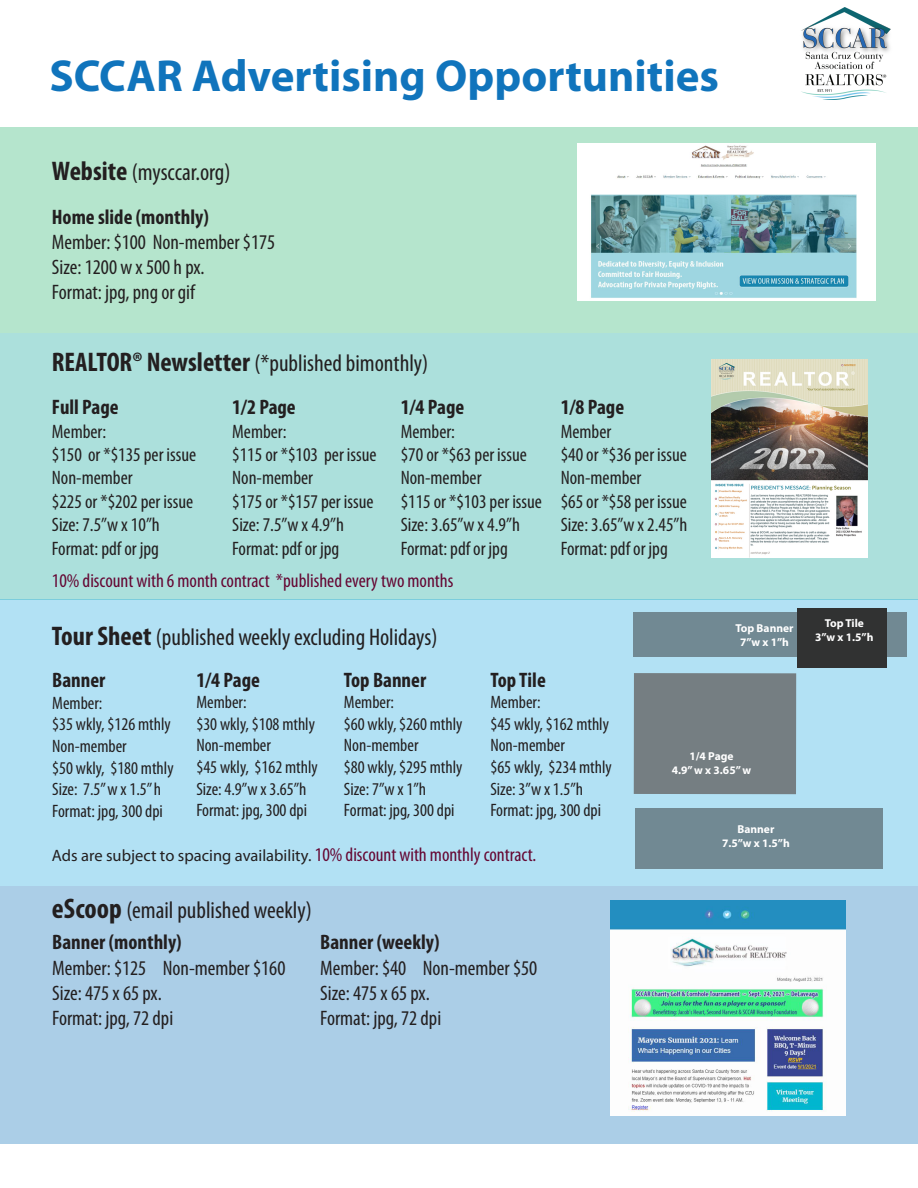
<style>
.page{position:relative;width:918px;height:1188px;background:#fff}
.page>*{position:absolute;margin:0;border:0;box-sizing:border-box;transform-origin:0 0}
.t1{font:700 45px "Myriad Pro";color:#1074bc}
.t2{font:condensed 24px "Myriad Pro";color:#231f20}
.t3{font:condensed 21px/25.2px "Myriad Pro";color:#231f20}
.t4{font:700 condensed 21px "Myriad Pro";color:#231f20}
.t5{font:condensed 19.5px/23.4px "Myriad Pro";color:#231f20}
.t6{font:condensed 19.5px "Myriad Pro";color:#650733}
.t7{font:condensed 18px/21.6px "Myriad Pro";color:#231f20}
.t8{font:16.5px "Myriad Pro";color:#231f20}
.t9{font:700 11.55px/13.8px "Myriad Pro";color:#fff;text-align:center}
.s1{font-weight:700;font-size:27px}
.s2{font-stretch:condensed;font-size:19.5px;color:#650733}
.s3{font-weight:700;font-size:28.5px}
</style>
<div class="page">
<div style="left:0;top:127px;width:918px;height:206px;background:#b5e5cd"></div>
<div style="left:0;top:333px;width:918px;height:267px;background:#ace0dc"></div>
<div style="left:0;top:886px;width:918px;height:258px;background:#abcee7"></div>
<div style="left:0;top:600px;width:918px;height:286px;background:#b2e1f4"></div>
<img style="left:577px;top:143px;width:299px;height:157px">
<img style="left:801px;top:7px;width:90px;height:92px">
<img style="left:711px;top:359px;width:156px;height:199px">
<img style="left:610px;top:900px;width:236px;height:216px">
<div style="left:634px;top:673px;width:162px;height:121px;background:#757e82"></div>
<div style="left:635px;top:808px;width:248px;height:61px;background:#718993"></div>
<div style="left:797px;top:608px;width:90px;height:60px;background:#313232"></div>
<svg style="left:634px;top:612px;width:273px;height:45px;fill:#718993"></svg>
<h1 class="t1" style="left:50px;top:46px;width:671px">SCCAR Advertising Opportunities</h1>
<p class="t2" style="left:52px;top:157px;width:180px"><span class="s1">Website</span> (mysccar.org)</p>
<p class="t4" style="left:52px;top:204px;width:158px">Home slide (monthly)</p>
<p class="t3" style="left:52px;top:229px;width:225px">Member: $100 Non-member $175<br>Size: 1200 w x 500 h px.<br>Format: jpg, png or gif</p>
<p class="t2" style="left:52px;top:349px;width:378px"><span class="s1">REALTOR® Newsletter</span> (*published bimonthly)</p>
<p class="t4" style="left:52px;top:394px;width:68px">Full Page</p>
<p class="t5" style="left:52px;top:419px;width:146px">Member:<br>$150 or *$135 per issue<br>Non-member<br>$225 or *$202 per issue<br>Size: 7.5”w x 10”h<br>Format: pdf or jpg</p>
<p class="t4" style="left:232px;top:394px;width:65px">1/2 Page</p>
<p class="t5" style="left:232px;top:419px;width:146px">Member:<br>$115 or *$103 per issue<br>Non-member<br>$175 or *$157 per issue<br>Size: 7.5”w x 4.9”h<br>Format: pdf or jpg</p>
<p class="t4" style="left:401px;top:394px;width:65px">1/4 Page</p>
<p class="t5" style="left:401px;top:419px;width:143px">Member:<br>$70 or *$63 per issue<br>Non-member<br>$115 or *$103 per issue<br>Size: 3.65”w x 4.9”h<br>Format: pdf or jpg</p>
<p class="t6" style="left:52px;top:569px;width:403px">10% discount with 6 month contract *published every two months</p>
<p class="t4" style="left:561px;top:394px;width:65px">1/8 Page</p>
<p class="t5" style="left:561px;top:419px;width:128px">Member<br>$40 or *$36 per issue<br>Non-member<br>$65 or *$58 per issue<br>Size: 3.65”w x 2.45”h<br>Format: pdf or jpg</p>
<p class="t2" style="left:52px;top:623px;width:387px"><span class="s1">Tour Sheet</span> (published weekly excluding Holidays)</p>
<p class="t4" style="left:344px;top:666px;width:84px">Top Banner</p>
<p class="t7" style="left:344px;top:691px;width:120px">Member:<br>$60 wkly, $260 mthly<br>Non-member<br>$80 wkly, $295 mthly<br>Size: 7”w x 1”h<br>Format: jpg, 300 dpi</p>
<p class="t4" style="left:196px;top:666px;width:65px">1/4 Page</p>
<p class="t7" style="left:196px;top:691px;width:123px">Member:<br>$30 wkly, $108 mthly<br>Non-member<br>$45 wkly, $162 mthly<br>Size: 4.9”w x 3.65”h<br>Format: jpg, 300 dpi</p>
<p class="t4" style="left:52px;top:667px;width:55px">Banner</p>
<p class="t7" style="left:52px;top:692px;width:123px">Member:<br>$35 wkly, $126 mthly<br>Non-member<br>$50 wkly, $180 mthly<br>Size: 7.5” w x 1.5” h<br>Format: jpg, 300 dpi</p>
<p class="t4" style="left:490px;top:666px;width:57px">Top Tile</p>
<p class="t7" style="left:490px;top:691px;width:123px">Member:<br>$45 wkly, $162 mthly<br>Non-member<br>$65 wkly, $234 mthly<br>Size: 3”w x 1.5”h<br>Format: jpg, 300 dpi</p>
<p class="t8" style="left:52px;top:845px;width:486px">Ads are subject to spacing availability. <span class="s2">10% discount with monthly contract.</span></p>
<p class="t2" style="left:52px;top:895px;width:261px"><span class="s3">eScoop</span> (email published weekly)</p>
<p class="t4" style="left:52px;top:929px;width:131px">Banner (monthly)</p>
<p class="t3" style="left:52px;top:955px;width:235px">Member: $125 Non-member $160<br>Size: 475 x 65 px.<br>Format: jpg, 72 dpi</p>
<p class="t4" style="left:320px;top:929px;width:121px">Banner (weekly)</p>
<p class="t3" style="left:320px;top:955px;width:219px">Member: $40 Non-member $50<br>Size: 475 x 65 px.<br>Format: jpg, 72 dpi</p>
<p class="t9" style="left:735px;top:621px;width:60px">Top Banner<br>7”w x 1”h</p>
<p class="t9" style="left:815px;top:616px;width:60px">Top Tile<br>3”w x 1.5”h</p>
<p class="t9" style="left:672px;top:749px;width:81px">1/4 Page<br>4.9” w x 3.65” w</p>
<p class="t9" style="left:722px;top:822px;width:69px">Banner<br>7.5”w x 1.5”h</p>
</div>
